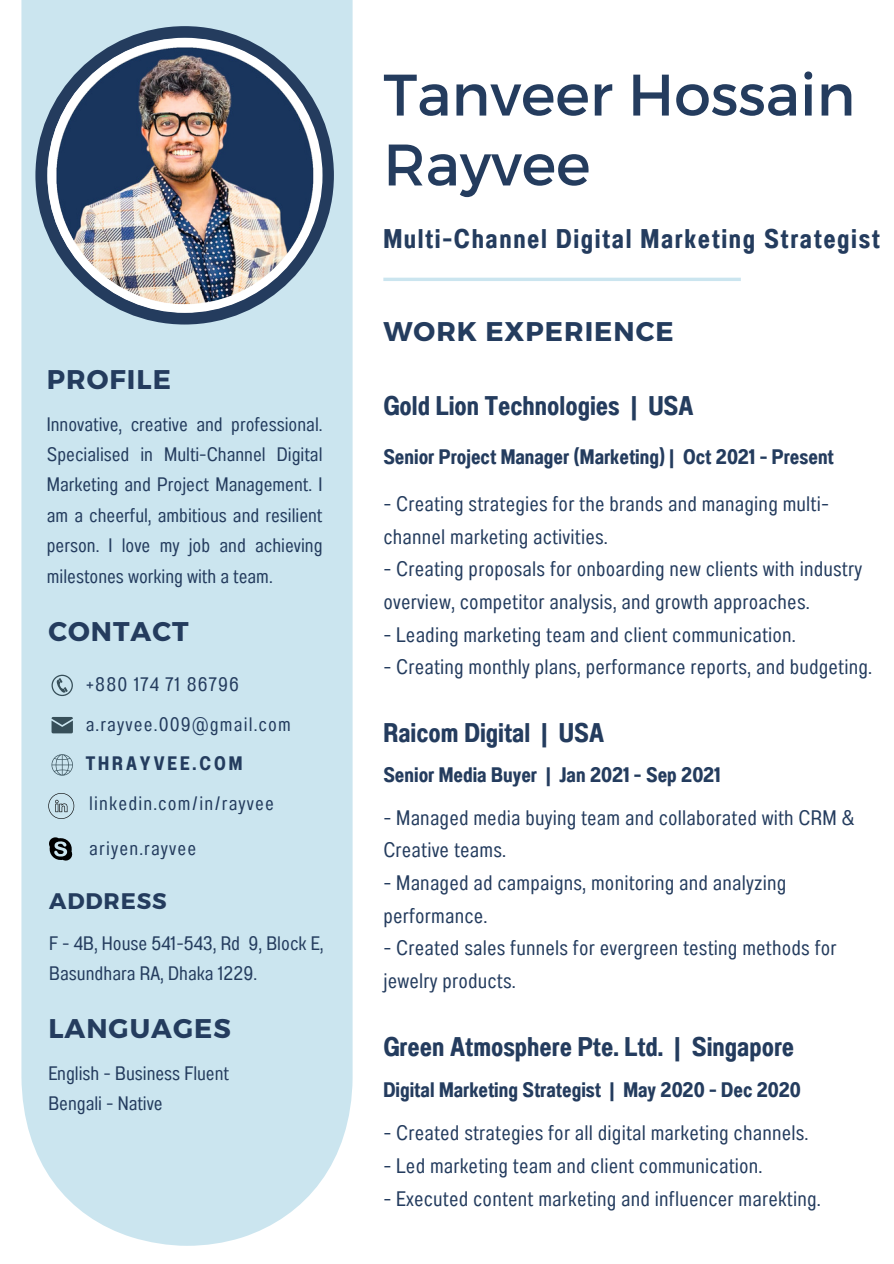
<style>
.page{position:relative;width:894px;height:1264px;background:#fff}
.page>*{position:absolute;margin:0;border:0;box-sizing:border-box;transform-origin:0 0}
.t1{font:58.5px/69.9px "Montserrat";color:#243c5e}
.t2{font:27px "Anantason Bold Wd 62";color:#243c5e}
.t3{font:27px "Anantason Bold Wd 62";letter-spacing:.06em;color:#243c5e}
.t4{font:700 27px "Montserrat";letter-spacing:.04em;color:#243c5e}
.t5{font:700 22.5px "Montserrat";letter-spacing:.04em;color:#243c5e}
.t6{font:21px/32.7px "Anantason Wd 62";letter-spacing:.01em;color:#243c5e}
.t7{font:21px "Anantason Bold Wd 62";color:#243c5e}
.t8{font:19.5px/30.3px "Anantason Wd 62";color:#243c5e;text-align:justify}
.t9{font:19.5px "Anantason Wd 62";letter-spacing:.06em;color:#243c5e}
.t10{font:19.5px "Anantason Bold Wd 62";letter-spacing:.155em;color:#243c5e}
</style>
<div class="page">
<div style="left:21px;top:0;width:331px;height:1245px;background:#cbe5ef"></div>
<svg style="left:51px;top:674px;width:22px;height:22px"></svg>
<svg style="left:51px;top:717px;width:22px;height:16px"></svg>
<svg style="left:51px;top:754px;width:22px;height:21px"></svg>
<svg style="left:48px;top:793px;width:26px;height:26px"></svg>
<svg style="left:48px;top:835px;width:26px;height:27px"></svg>
<div style="left:35px;top:26px;width:299px;height:298px;background:#243c5e;border-radius:50%"></div>
<hr style="left:383px;top:278px;width:357px;height:3px;background:#cbe5ef">
<img style="left:47px;top:38px;width:275px;height:274px">
<p class="t4" style="left:47px;top:361px;width:126px">PROFILE</p>
<p class="t8" style="left:47px;top:409px;width:277px">Innovative, creative and professional.<br>Specialised in Multi-Channel Digital Marketing and Project Management. I am a cheerful, ambitious and resilient person. I love my job and achieving milestones working with a team.</p>
<h2 class="t4" style="left:48px;top:613px;width:142px">CONTACT</h2>
<p class="t9" style="left:86px;top:673px;width:155px">+880 174 71 86796</p>
<p class="t9" style="left:86px;top:712px;width:207px">a.rayvee.009@gmail.com</p>
<h2 class="t10" style="left:86px;top:752px;width:158px">THRAYVEE.COM</h2>
<p class="t9" style="left:89px;top:792px;width:186px">linkedin.com/in/rayvee</p>
<p class="t9" style="left:89px;top:836px;width:109px">ariyen.rayvee</p>
<p class="t5" style="left:49px;top:886px;width:119px">ADDRESS</p>
<p class="t8" style="left:49px;top:928px;width:276px">F - 4B, House 541-543, Rd 9, Block E,</p>
<p class="t8" style="left:49px;top:958px;width:209px">Basundhara RA, Dhaka 1229.</p>
<h3 class="t4" style="left:48px;top:1010px;width:184px">LANGUAGES</h3>
<h5 class="t8" style="left:48px;top:1057px;width:182px">English - Business Fluent</h5>
<h6 class="t8" style="left:48px;top:1088px;width:116px">Bengali - Native</h6>
<p class="t1" style="left:383px;top:57px;width:473px">Tanveer Hossain<br>Rayvee</p>
<p class="t3" style="left:383px;top:223px;width:498px">Multi-Channel Digital Marketing Strategist</p>
<p class="t4" style="left:383px;top:314px;width:292px">WORK EXPERIENCE</p>
<p class="t2" style="left:383px;top:390px;width:312px">Gold Lion Technologies | USA</p>
<h4 class="t7" style="left:383px;top:444px;width:452px">Senior Project Manager (Marketing) | Oct 2021 - Present</h4>
<p class="t6" style="left:383px;top:487px;width:447px">- Creating strategies for the brands and managing multi&shy;channel marketing activities.</p>
<p class="t6" style="left:383px;top:553px;width:480px">- Creating proposals for onboarding new clients with industry overview, competitor analysis, and growth approaches.</p>
<p class="t6" style="left:383px;top:618px;width:414px">- Leading marketing team and client communication.</p>
<p class="t6" style="left:383px;top:650px;width:490px">- Creating monthly plans, performance reports, and budgeting.</p>
<p class="t2" style="left:383px;top:717px;width:222px">Raicom Digital | USA</p>
<h2 class="t7" style="left:383px;top:762px;width:339px">Senior Media Buyer | Jan 2021 - Sep 2021</h2>
<p class="t6" style="left:383px;top:801px;width:472px">- Managed media buying team and collaborated with CRM &amp;<br>Creative teams.</p>
<p class="t6" style="left:383px;top:866px;width:404px">- Managed ad campaigns, monitoring and analyzing performance.</p>
<p class="t6" style="left:383px;top:931px;width:454px">- Created sales funnels for evergreen testing methods for jewelry products.</p>
<h2 class="t2" style="left:383px;top:1030px;width:412px">Green Atmosphere Pte. Ltd. | Singapore</h2>
<h1 class="t7" style="left:383px;top:1077px;width:419px">Digital Marketing Strategist | May 2020 - Dec 2020</h1>
<h3 class="t6" style="left:383px;top:1116px;width:426px">- Created strategies for all digital marketing channels.</h3>
<h3 class="t6" style="left:383px;top:1149px;width:380px">- Led marketing team and client communication.</h3>
<h3 class="t6" style="left:383px;top:1182px;width:438px">- Executed content marketing and influencer marekting.</h3>
</div>
